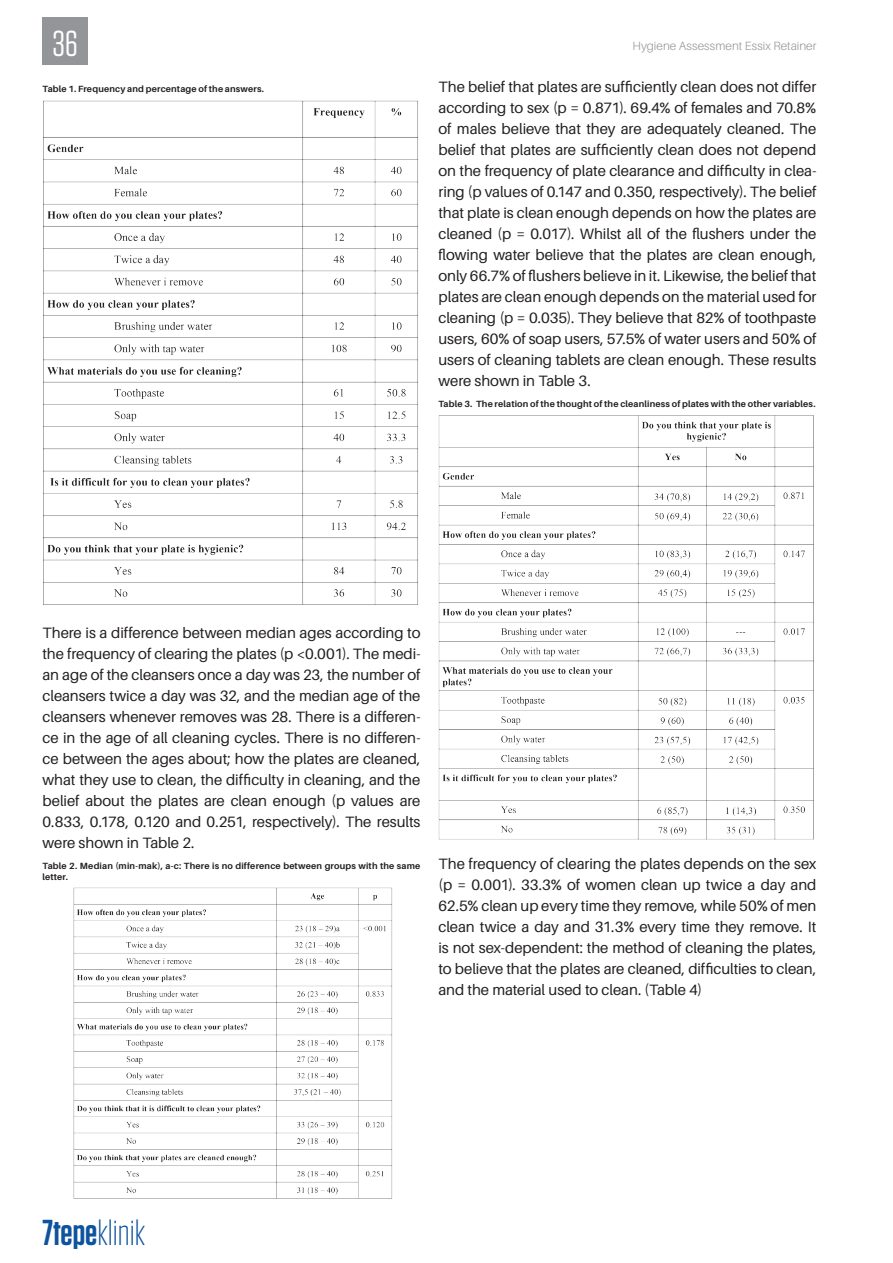
<style>
.page{position:relative;width:893px;height:1263px;background:#fff}
.page>*{position:absolute;margin:0;border:0;box-sizing:border-box;transform-origin:0 0}
.t1{font:300 36px "Tungsten";color:#0d539d}
.t2{font:36px "Tungsten";color:#fff}
.t3{font:15px/21px "Aileron";letter-spacing:-.005em;color:#231f20;text-align:justify}
.t4{font:300 12px "Aileron";letter-spacing:.01em;color:#939598}
.t5{font:700 9px/10.5px "Aileron";letter-spacing:.015em;color:#231f20}
.s1{font-weight:600}
</style>
<div class="page">
<div style="left:43px;top:18px;width:45px;height:47px;background:#939598"></div>
<img style="left:44px;top:100px;width:374px;height:505px">
<img style="left:74px;top:887px;width:319px;height:312px">
<img style="left:439px;top:415px;width:375px;height:425px">
<h1 class="t2" style="left:53px;top:25px;width:27px">36</h1>
<p class="t5" style="left:43px;top:84px;width:223px">Table 1. Frequency and percentage of the answers.</p>
<p class="t4" style="left:632px;top:40px;width:185px">Hygiene Assessment Essix Retainer</p>
<p class="t3" style="left:438px;top:77px;width:379px">The belief that plates are sufficiently clean does not differ according to sex (p = 0.871). 69.4% of females and 70.8% of males believe that they are adequately cleaned. The belief that plates are sufficiently clean does not depend on the frequency of plate clearance and difficulty in clea&shy;ring (p values of 0.147 and 0.350, respectively). The belief that plate is clean enough depends on how the plates are cleaned (p = 0.017). Whilst all of the flushers under the flowing water believe that the plates are clean enough, only 66.7% of flushers believe in it. Likewise, the belief that plates are clean enough depends on the material used for cleaning (p = 0.035). They believe that 82% of toothpaste users, 60% of soap users, 57.5% of water users and 50% of users of cleaning tablets are clean enough. These results were shown in Table 3.</p>
<p class="t5" style="left:438px;top:399px;width:379px">Table 3. The relation of the thought of the cleanliness of plates with the other variables.</p>
<p class="t3" style="left:43px;top:623px;width:379px">There is a difference between median ages according to the frequency of clearing the plates (p &lt;0.001). The medi&shy;an age of the cleansers once a day was 23, the number of cleansers twice a day was 32, and the median age of the cleansers whenever removes was 28. There is a differen&shy;ce in the age of all cleaning cycles. There is no differen&shy;ce between the ages about; how the plates are cleaned, what they use to clean, the difficulty in cleaning, and the belief about the plates are clean enough (p values are 0.833, 0.178, 0.120 and 0.251, respectively). The results were shown in Table 2.</p>
<p class="t5" style="left:43px;top:861px;width:379px">Table 2. Median (min-mak), a-c: There is no difference between groups with the same letter.</p>
<p class="t3" style="left:438px;top:854px;width:379px">The frequency of clearing the plates depends on the sex (p = 0.001). 33.3% of women clean up twice a day and 62.5% clean up every time they remove, while 50% of men clean twice a day and 31.3% every time they remove. It is not sex-dependent: the method of cleaning the plates, to believe that the plates are cleaned, difficulties to clean, and the material used to clean. (Table 4)</p>
<h1 class="t1" style="left:43px;top:1214px;width:104px"><span class="s1">7tepe</span>klinik</h1>
</div>
